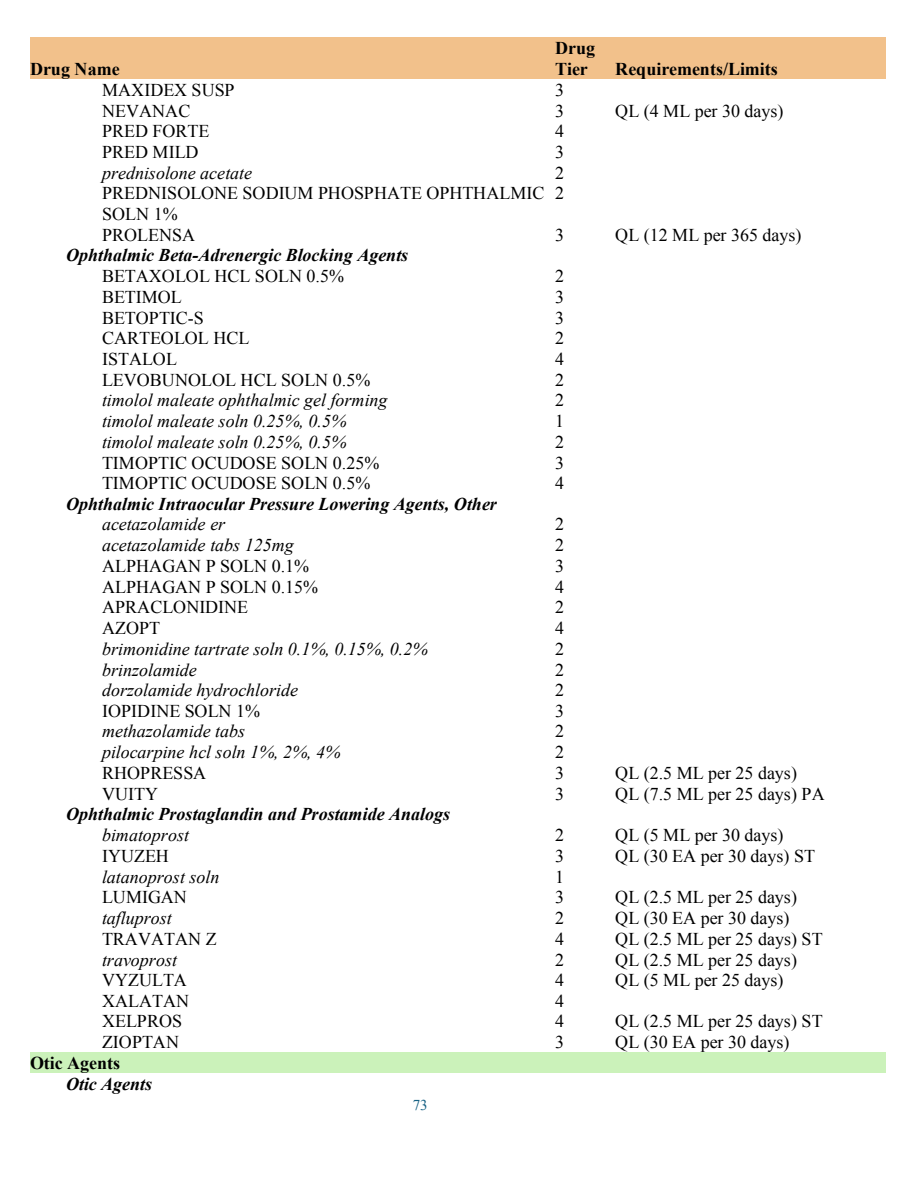
<style>
.page{position:relative;width:918px;height:1188px;background:#fff}
.page>*{position:absolute;margin:0;border:0;box-sizing:border-box;transform-origin:0 0}
.t1{font:18px/21px "Times New Roman";color:#000}
.t2{font:italic 18px "Times New Roman";color:#000}
.t3{font:italic 700 18px "Times New Roman";color:#000}
.t4{font:700 18px/20.7px "Times New Roman";color:#000}
.t5{font:15px "Times New Roman";color:#156082}
</style>
<div class="page">
<div style="left:30px;top:38px;width:525px;height:41px;background:#f2c18b"></div>
<div style="left:555px;top:38px;width:60px;height:20px;background:#f2c18b"></div>
<div style="left:555px;top:58px;width:60px;height:21px;background:#f2c18b"></div>
<div style="left:615px;top:38px;width:270px;height:41px;background:#f2c18b"></div>
<div style="left:30px;top:1052px;width:525px;height:21px;background:#cbf2ba"></div>
<div style="left:555px;top:1052px;width:60px;height:21px;background:#cbf2ba"></div>
<div style="left:615px;top:1052px;width:270px;height:21px;background:#cbf2ba"></div>
<p class="t4" style="left:30px;top:58px;width:91px">Drug Name</p>
<p class="t4" style="left:555px;top:38px;width:42px">Drug<br>Tier</p>
<p class="t4" style="left:615px;top:58px;width:164px">Requirements/Limits</p>
<p class="t1" style="left:102px;top:79px;width:134px">MAXIDEX SUSP</p>
<p class="t1" style="left:555px;top:79px;width:10px">3</p>
<p class="t1" style="left:102px;top:100px;width:90px">NEVANAC</p>
<p class="t1" style="left:555px;top:100px;width:10px">3</p>
<p class="t1" style="left:615px;top:100px;width:170px">QL (4 ML per 30 days)</p>
<p class="t1" style="left:102px;top:120px;width:109px">PRED FORTE</p>
<p class="t1" style="left:555px;top:120px;width:10px">4</p>
<p class="t1" style="left:102px;top:141px;width:98px">PRED MILD</p>
<p class="t1" style="left:555px;top:141px;width:10px">3</p>
<p class="t2" style="left:102px;top:160px;width:152px">prednisolone acetate</p>
<p class="t1" style="left:555px;top:162px;width:10px">2</p>
<p class="t1" style="left:102px;top:182px;width:444px">PREDNISOLONE SODIUM PHOSPHATE OPHTHALMIC<br>SOLN 1%</p>
<p class="t1" style="left:555px;top:182px;width:10px">2</p>
<p class="t1" style="left:102px;top:224px;width:95px">PROLENSA</p>
<p class="t1" style="left:555px;top:224px;width:10px">3</p>
<p class="t1" style="left:615px;top:224px;width:188px">QL (12 ML per 365 days)</p>
<p class="t3" style="left:66px;top:243px;width:344px">Ophthalmic Beta-Adrenergic Blocking Agents</p>
<p class="t1" style="left:102px;top:265px;width:244px">BETAXOLOL HCL SOLN 0.5%</p>
<p class="t1" style="left:555px;top:265px;width:10px">2</p>
<p class="t1" style="left:102px;top:286px;width:81px">BETIMOL</p>
<p class="t1" style="left:555px;top:286px;width:10px">3</p>
<p class="t1" style="left:102px;top:307px;width:103px">BETOPTIC-S</p>
<p class="t1" style="left:555px;top:307px;width:10px">3</p>
<p class="t1" style="left:102px;top:328px;width:149px">CARTEOLOL HCL</p>
<p class="t1" style="left:555px;top:328px;width:10px">2</p>
<p class="t1" style="left:102px;top:348px;width:77px">ISTALOL</p>
<p class="t1" style="left:555px;top:348px;width:10px">4</p>
<p class="t1" style="left:102px;top:369px;width:270px">LEVOBUNOLOL HCL SOLN 0.5%</p>
<p class="t1" style="left:555px;top:369px;width:10px">2</p>
<p class="t2" style="left:102px;top:388px;width:287px">timolol maleate ophthalmic gel forming</p>
<p class="t1" style="left:555px;top:389px;width:10px">2</p>
<p class="t2" style="left:102px;top:409px;width:246px">timolol maleate soln 0.25%, 0.5%</p>
<p class="t1" style="left:555px;top:410px;width:10px">1</p>
<p class="t2" style="left:102px;top:429px;width:246px">timolol maleate soln 0.25%, 0.5%</p>
<p class="t1" style="left:555px;top:431px;width:10px">2</p>
<p class="t1" style="left:102px;top:452px;width:279px">TIMOPTIC OCUDOSE SOLN 0.25%</p>
<p class="t1" style="left:555px;top:452px;width:10px">3</p>
<p class="t1" style="left:102px;top:472px;width:270px">TIMOPTIC OCUDOSE SOLN 0.5%</p>
<p class="t1" style="left:555px;top:472px;width:10px">4</p>
<p class="t3" style="left:66px;top:491px;width:432px">Ophthalmic Intraocular Pressure Lowering Agents, Other</p>
<p class="t2" style="left:102px;top:512px;width:125px">acetazolamide er</p>
<p class="t1" style="left:555px;top:514px;width:10px">2</p>
<p class="t2" style="left:102px;top:533px;width:193px">acetazolamide tabs 125mg</p>
<p class="t1" style="left:555px;top:535px;width:10px">2</p>
<p class="t1" style="left:102px;top:555px;width:209px">ALPHAGAN P SOLN 0.1%</p>
<p class="t1" style="left:555px;top:555px;width:10px">3</p>
<p class="t1" style="left:102px;top:576px;width:218px">ALPHAGAN P SOLN 0.15%</p>
<p class="t1" style="left:555px;top:576px;width:10px">4</p>
<p class="t1" style="left:102px;top:597px;width:148px">APRACLONIDINE</p>
<p class="t1" style="left:555px;top:597px;width:10px">2</p>
<p class="t1" style="left:102px;top:617px;width:60px">AZOPT</p>
<p class="t1" style="left:555px;top:617px;width:10px">4</p>
<p class="t2" style="left:102px;top:637px;width:327px">brimonidine tartrate soln 0.1%, 0.15%, 0.2%</p>
<p class="t1" style="left:555px;top:638px;width:10px">2</p>
<p class="t2" style="left:102px;top:657px;width:96px">brinzolamide</p>
<p class="t1" style="left:555px;top:659px;width:10px">2</p>
<p class="t2" style="left:102px;top:678px;width:198px">dorzolamide hydrochloride</p>
<p class="t1" style="left:555px;top:679px;width:10px">2</p>
<p class="t1" style="left:102px;top:700px;width:160px">IOPIDINE SOLN 1%</p>
<p class="t1" style="left:555px;top:700px;width:10px">3</p>
<p class="t2" style="left:102px;top:719px;width:145px">methazolamide tabs</p>
<p class="t1" style="left:555px;top:721px;width:10px">2</p>
<p class="t2" style="left:102px;top:740px;width:240px">pilocarpine hcl soln 1%, 2%, 4%</p>
<p class="t1" style="left:555px;top:742px;width:10px">2</p>
<p class="t1" style="left:102px;top:762px;width:106px">RHOPRESSA</p>
<p class="t1" style="left:555px;top:762px;width:10px">3</p>
<p class="t1" style="left:615px;top:762px;width:183px">QL (2.5 ML per 25 days)</p>
<p class="t1" style="left:102px;top:783px;width:58px">VUITY</p>
<p class="t1" style="left:555px;top:783px;width:10px">3</p>
<p class="t1" style="left:615px;top:783px;width:211px">QL (7.5 ML per 25 days) PA</p>
<p class="t3" style="left:66px;top:802px;width:386px">Ophthalmic Prostaglandin and Prostamide Analogs</p>
<p class="t2" style="left:102px;top:823px;width:89px">bimatoprost</p>
<p class="t1" style="left:555px;top:824px;width:10px">2</p>
<p class="t1" style="left:615px;top:824px;width:170px">QL (5 ML per 30 days)</p>
<p class="t1" style="left:102px;top:845px;width:68px">IYUZEH</p>
<p class="t1" style="left:555px;top:845px;width:10px">3</p>
<p class="t1" style="left:615px;top:845px;width:201px">QL (30 EA per 30 days) ST</p>
<p class="t2" style="left:102px;top:864px;width:119px">latanoprost soln</p>
<p class="t1" style="left:555px;top:866px;width:10px">1</p>
<p class="t1" style="left:102px;top:886px;width:86px">LUMIGAN</p>
<p class="t1" style="left:555px;top:886px;width:10px">3</p>
<p class="t1" style="left:615px;top:886px;width:183px">QL (2.5 ML per 25 days)</p>
<p class="t2" style="left:102px;top:906px;width:71px">tafluprost</p>
<p class="t1" style="left:555px;top:907px;width:10px">2</p>
<p class="t1" style="left:615px;top:907px;width:176px">QL (30 EA per 30 days)</p>
<p class="t1" style="left:102px;top:928px;width:116px">TRAVATAN Z</p>
<p class="t1" style="left:555px;top:928px;width:10px">4</p>
<p class="t1" style="left:615px;top:928px;width:209px">QL (2.5 ML per 25 days) ST</p>
<p class="t2" style="left:102px;top:947px;width:77px">travoprost</p>
<p class="t1" style="left:555px;top:949px;width:10px">2</p>
<p class="t1" style="left:615px;top:949px;width:183px">QL (2.5 ML per 25 days)</p>
<p class="t1" style="left:102px;top:969px;width:86px">VYZULTA</p>
<p class="t1" style="left:555px;top:969px;width:10px">4</p>
<p class="t1" style="left:615px;top:969px;width:170px">QL (5 ML per 25 days)</p>
<p class="t1" style="left:102px;top:990px;width:89px">XALATAN</p>
<p class="t1" style="left:555px;top:990px;width:10px">4</p>
<p class="t1" style="left:102px;top:1011px;width:82px">XELPROS</p>
<p class="t1" style="left:555px;top:1011px;width:10px">4</p>
<p class="t1" style="left:615px;top:1011px;width:209px">QL (2.5 ML per 25 days) ST</p>
<p class="t1" style="left:102px;top:1031px;width:79px">ZIOPTAN</p>
<p class="t1" style="left:555px;top:1031px;width:10px">3</p>
<p class="t1" style="left:615px;top:1031px;width:176px">QL (30 EA per 30 days)</p>
<p class="t4" style="left:30px;top:1052px;width:92px">Otic Agents</p>
<p class="t3" style="left:66px;top:1071px;width:88px">Otic Agents</p>
<p class="t5" style="left:413px;top:1095px;width:16px">73</p>
</div>
